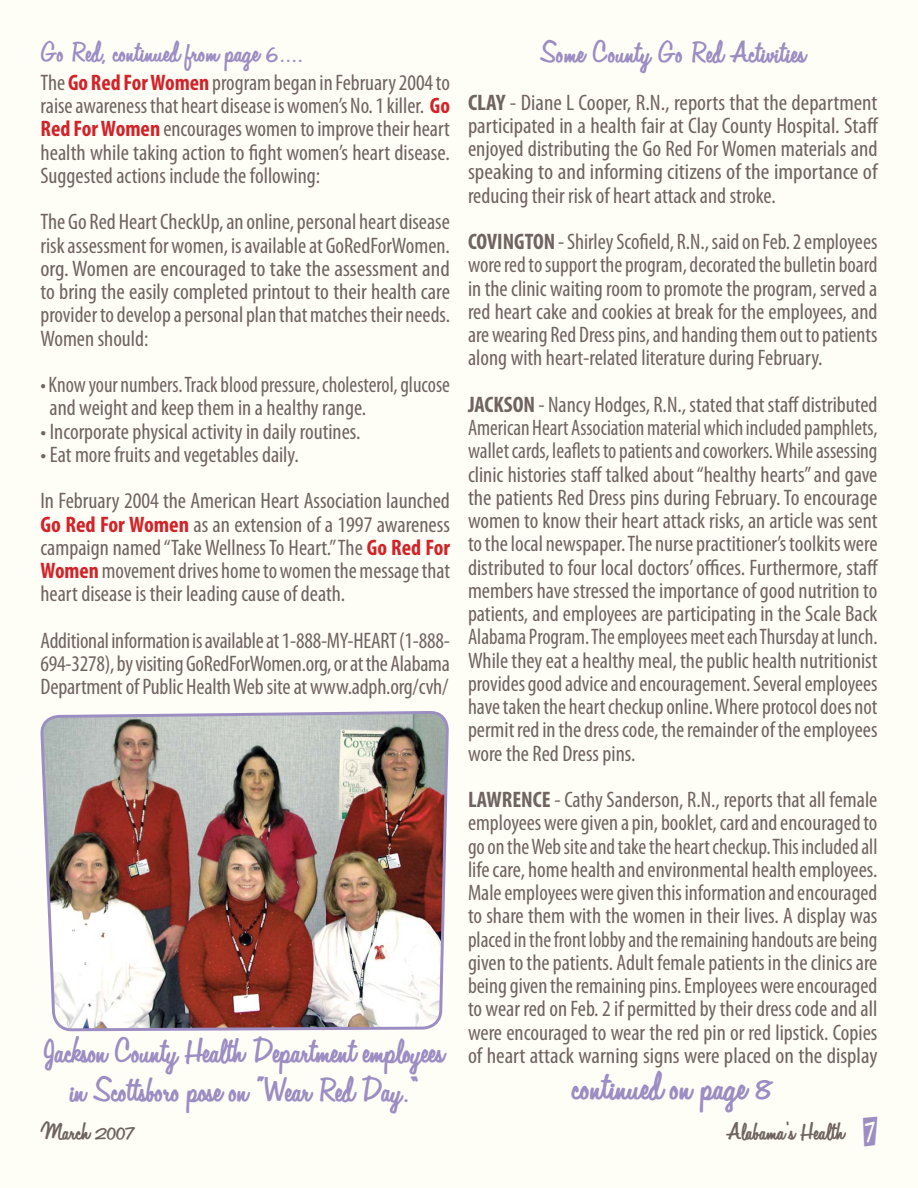
<style>
.page{position:relative;width:918px;height:1188px;background:#fffef6}
.page>*{position:absolute;margin:0;border:0;box-sizing:border-box;transform-origin:0 0}
.t1{font:28.5px "Automobile";color:#9c8dc3}
.t2{font:25.35px "Automobile";letter-spacing:-.02em;color:#9c8dc3}
.t3{font:condensed 22.5px/23.2px "Myriad Pro";color:#706460;text-align:justify}
.t4{font:condensed 22.5px/23.2px "Myriad Pro";color:#706460;scale:.95 1}
.t5{font:22.5px "Automobile";color:#9c8dc3}
.t6{font:21px "Automobile";color:#9c8dc3}
.t7{font:18px "Automobile";color:#706460}
.s1{font-weight:700}
.s2{font-family:"Automobile";font-stretch:normal;font-size:25.35px;color:#9c8dc3}
.s3{font-weight:700;color:#d2232a}
.s4{font-family:"Klink O Mite";font-size:38.85px;color:#9c8dc3}
</style>
<div class="page">
<img style="left:41px;top:712px;width:408px;height:319px">
<p class="t5" style="left:540px;top:40px;width:267px">Some County Go Red Activities</p>
<p class="t3" style="left:468px;top:92px;width:412px"><span class="s1">CLAY</span> - Diane L Cooper, R.N., reports that the department participated in a health fair at Clay County Hospital. Staff enjoyed distributing the Go Red For Women materials and speaking to and informing citizens of the importance of reducing their risk of heart attack and stroke.</p>
<p class="t3" style="left:468px;top:231px;width:411px"><span class="s1">COVINGTON</span> - Shirley Scofield, R.N., said on Feb. 2 employees wore red to support the program, decorated the bulletin board in the clinic waiting room to promote the program, served a red heart cake and cookies at break for the employees, and are wearing Red Dress pins, and handing them out to patients along with heart-related literature during February.</p>
<p class="t3" style="left:468px;top:394px;width:412px"><span class="s1">JACKSON</span> - Nancy Hodges, R.N., stated that staff distributed American Heart Association material which included pamphlets, wallet cards, leaflets to patients and coworkers. While assessing clinic histories staff talked about “healthy hearts” and gave the patients Red Dress pins during February. To encourage women to know their heart attack risks, an article was sent to the local newspaper. The nurse practitioner’s toolkits were distributed to four local doctors’ offices. Furthermore, staff members have stressed the importance of good nutrition to patients, and employees are participating in the Scale Back Alabama Program. The employees meet each Thursday at lunch.<br>While they eat a healthy meal, the public health nutritionist provides good advice and encouragement. Several employees have taken the heart checkup online. Where protocol does not permit red in the dress code, the remainder of the employees wore the Red Dress pins.</p>
<p class="t3" style="left:43px;top:789px;width:836px;text-align:right"><span class="s1">LAWRENCE</span> - Cathy Sanderson, R.N., reports that all female<br>employees were given a pin, booklet, card and encouraged to<br>go on the Web site and take the heart checkup. This included all<br>life care, home health and environmental health employees.<br>Male employees were given this information and encouraged<br>to share them with the women in their lives. A display was<br>placed in the front lobby and the remaining handouts are being<br>given to the patients. Adult female patients in the clinics are<br>being given the remaining pins. Employees were encouraged<br>to wear red on Feb. 2 if permitted by their dress code and all<br>were encouraged to wear the red pin or red lipstick. Copies<br><span class="s2">Jackson County Health Department employees</span> of heart attack warning signs were placed on the display</p>
<p class="t2" style="left:70px;top:1077px;width:349px">in Scottsboro pose on “Wear Red Day.”</p>
<p class="t6" style="left:40px;top:40px;width:264px">Go Red, continued from page 6....</p>
<p class="t3" style="left:40px;top:72px;width:411px">The <span class="s3">Go Red For Women</span> program began in February 2004 to raise awareness that heart disease is women’s No. 1 killer. <span class="s3">Go Red For Women</span> encourages women to improve their heart health while taking action to fight women’s heart disease.<br>Suggested actions include the following:</p>
<p class="t3" style="left:40px;top:212px;width:411px">The Go Red Heart CheckUp, an online, personal heart disease risk assessment for women, is available at GoRedForWomen. org. Women are encouraged to take the assessment and to bring the easily completed printout to their health care provider to develop a personal plan that matches their needs.<br>Women should:</p>
<p class="t4" style="left:50px;top:374px;width:423px;text-indent:-9px">• Know your numbers. Track blood pressure, cholesterol, glucose and weight and keep them in a healthy range.</p>
<p class="t3" style="left:40px;top:421px;width:321px">• Incorporate physical activity in daily routines.</p>
<p class="t3" style="left:40px;top:432px;width:411px;line-height:46.5px">• Eat more fruits and vegetables daily.<br>In February 2004 the American Heart Association launched</p>
<p class="t3" style="left:40px;top:514px;width:411px"><span class="s3">Go Red For Women</span> as an extension of a 1997 awareness campaign named “Take Wellness To Heart.” The <span class="s3">Go Red For Women</span> movement drives home to women the message that heart disease is their leading cause of death.</p>
<p class="t3" style="left:40px;top:630px;width:411px">Additional information is available at 1-888-MY-HEART (1-888- 694-3278), by visiting GoRedForWomen.org, or at the Alabama Department of Public Health Web site at www.adph.org/cvh/</p>
<p class="t1" style="left:572px;top:1071px;width:202px">continued on page 8</p>
<p class="t7" style="left:40px;top:1122px;width:95px">March 2007</p>
<p class="t7" style="left:726px;top:1122px;width:152px">Alabama’s Health <span class="s4">7</span></p>
</div>
